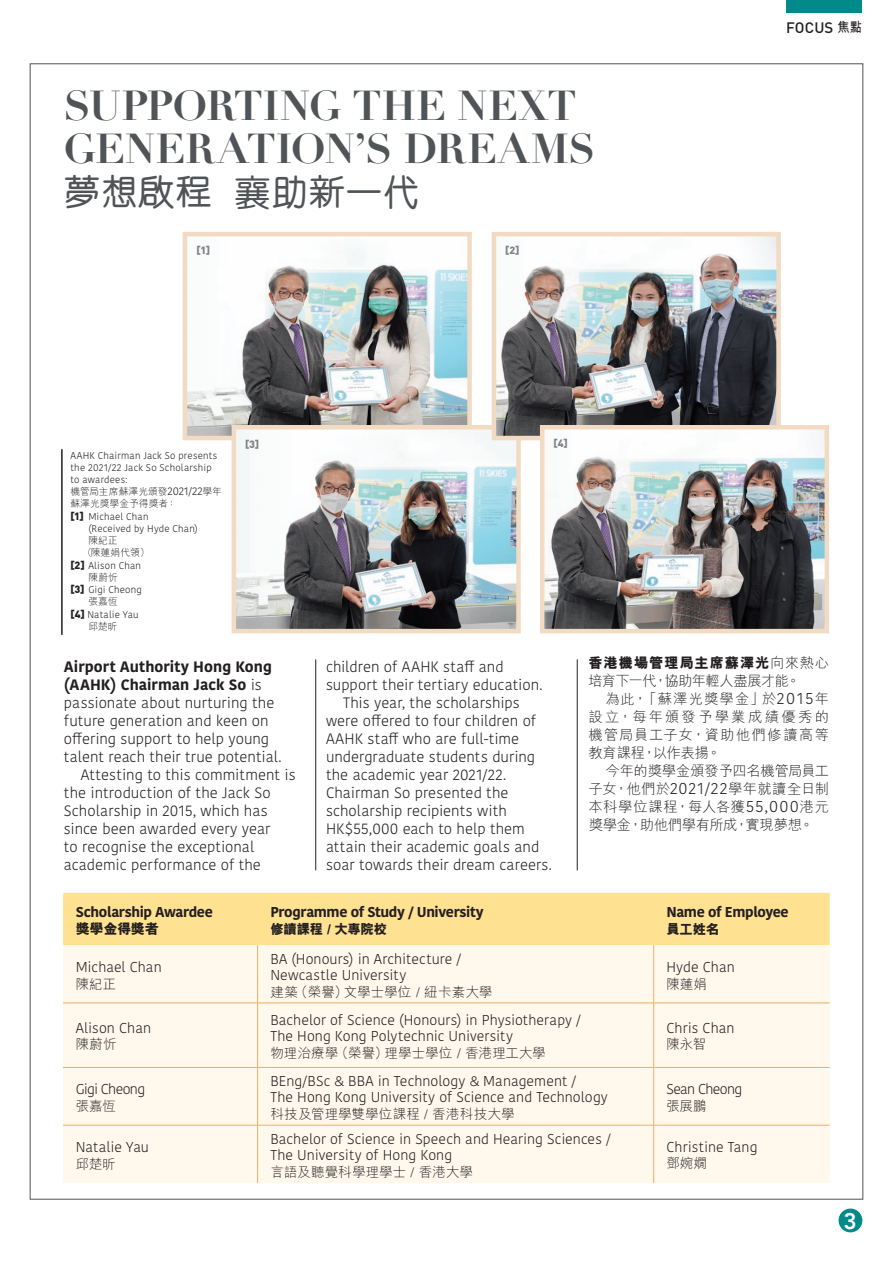
<style>
.page{position:relative;width:893px;height:1263px;background:#fff}
.page>*{position:absolute;margin:0;border:0;box-sizing:border-box;transform-origin:0 0}
.t1{font:700 41.25px/42.8px "Didot LT Std";letter-spacing:-.005em;color:#505457}
.t2{font:500 36.45px "M Yuen HK";letter-spacing:.02em;color:#505457}
.t3{font:800 22.5px "Avenir";color:#fff}
.t4{font:300 15px "Kohinoor Bangla";color:#231f20}
.t5{font:700 15px "Kohinoor Bangla";letter-spacing:.005em;color:#231f20}
.t6{font:500 15px "DIN";letter-spacing:.01em;color:#231f20}
.t7{font:300 14.25px/16.5px "Kohinoor Bangla";letter-spacing:.005em;color:#231f20}
.t8{font:300 14.25px/18px "M Hei HK";letter-spacing:.005em;color:#231f20;text-align:justify}
.t9{font:700 14.25px "Kohinoor Bangla";letter-spacing:-.025em;color:#231f20}
.t10{font:300 14.25px/18px "M Hei HK";letter-spacing:-.035em;color:#231f20}
.t11{font:300 14.25px "Kohinoor Bangla";letter-spacing:-.045em;color:#231f20}
.t12{font:800 14.25px "M Hei HK";letter-spacing:-.035em;color:#231f20}
.t13{font:300 13.5px "M Hei HK";letter-spacing:.005em;color:#231f20}
.t14{font:800 13.5px "M Hei HK";letter-spacing:-.025em;color:#231f20}
.t15{font:900 10.5px "DIN";color:#808285}
.t16{font:300 9.75px/12px "Kohinoor Bangla";letter-spacing:.02em;color:#231f20}
.t17{font:300 9.75px/12px "M Hei HK";letter-spacing:.01em;color:#231f20}
.s1{font-family:"Kohinoor Bangla";font-size:10.95px}
.s2{font-family:"DIN";font-weight:900;font-size:10.5px}
.s3{font-family:"M Hei HK";font-weight:700;font-size:13.5px}
.s4{font-weight:300}
.s5{font-weight:800}
.s6{font-family:"Kohinoor Bangla";font-size:15.9px}
</style>
<div class="page">
<hr style="left:315px;top:659px;width:1px;height:211px;background:#231f20">
<hr style="left:577px;top:659px;width:1px;height:211px;background:#231f20">
<div style="left:63px;top:893px;width:767px;height:52px;background:#ffe192"></div>
<div style="left:63px;top:945px;width:767px;height:238px;background:#fef9ec"></div>
<hr style="left:257px;top:945px;width:1px;height:58px;background:#eead62">
<hr style="left:653px;top:945px;width:1px;height:58px;background:#eead62">
<hr style="left:63px;top:1003px;width:195px;height:1px;background:#eead62">
<hr style="left:258px;top:1003px;width:396px;height:1px;background:#eead62">
<hr style="left:257px;top:1003px;width:1px;height:64px;background:#eead62">
<hr style="left:654px;top:1003px;width:176px;height:1px;background:#eead62">
<hr style="left:653px;top:1003px;width:1px;height:64px;background:#eead62">
<hr style="left:63px;top:1067px;width:195px;height:1px;background:#eead62">
<hr style="left:258px;top:1067px;width:396px;height:1px;background:#eead62">
<hr style="left:257px;top:1068px;width:1px;height:57px;background:#eead62">
<hr style="left:654px;top:1067px;width:176px;height:1px;background:#eead62">
<hr style="left:653px;top:1068px;width:1px;height:57px;background:#eead62">
<hr style="left:63px;top:1125px;width:195px;height:1px;background:#eead62">
<hr style="left:258px;top:1125px;width:396px;height:1px;background:#eead62">
<hr style="left:257px;top:1125px;width:1px;height:58px;background:#eead62">
<hr style="left:654px;top:1125px;width:176px;height:1px;background:#eead62">
<hr style="left:653px;top:1125px;width:1px;height:58px;background:#eead62">
<img style="left:188px;top:249px;width:279px;height:186px">
<div style="left:183px;top:232px;width:289px;height:208px;border:4px solid #f2dbc2"></div>
<img style="left:237px;top:430px;width:279px;height:198px">
<div style="left:232px;top:425px;width:289px;height:208px;border:4px solid #f2dbc2"></div>
<img style="left:497px;top:237px;width:279px;height:198px">
<div style="left:492px;top:232px;width:289px;height:208px;border:4px solid #f2dbc2"></div>
<img style="left:545px;top:430px;width:279px;height:198px">
<div style="left:540px;top:425px;width:289px;height:208px;border:4px solid #f2dbc2"></div>
<hr style="left:61px;top:449px;width:2px;height:186px;background:#231f20">
<svg style="left:88px;top:548px;width:3px;height:9px"></svg>
<div style="left:838px;top:1208px;width:24px;height:24px;background:#008b8a;border-radius:50%"></div>
<div style="left:786px;top:0;width:76px;height:13px;background:#008b8a"></div>
<h1 class="t1" style="left:64px;top:85px;width:533px">SUPPORTING THE NEXT<br>GENERATION’S DREAMS</h1>
<h2 class="t2" style="left:64px;top:168px;width:357px">夢想啟程 襄助新一代</h2>
<p class="t15" style="left:197px;top:243px;width:15px">[1]</p>
<p class="t15" style="left:505px;top:243px;width:16px">[2]</p>
<p class="t16" style="left:70px;top:450px;width:149px">AAHK Chairman Jack So presents the 2021/22 Jack So Scholarship to awardees:</p>
<p class="t17" style="left:70px;top:485px;width:153px">機管局主席蘇澤光頒發<span class="s1">2021/22</span>學年蘇澤光獎學金予得獎者：</p>
<p class="t16" style="left:88px;top:510px;width:111px;text-indent:-18px"><span class="s2">[1]</span> Michael Chan<br>(Received by Hyde Chan)</p>
<p class="t17" style="left:88px;top:534px;width:63px">陳紀正<br>陳蓮娟代領）</p>
<p class="t16" style="left:70px;top:559px;width:72px"><span class="s2">[2]</span> Alison Chan</p>
<p class="t17" style="left:88px;top:571px;width:31px">陳蔚忻</p>
<p class="t16" style="left:70px;top:584px;width:73px"><span class="s2">[3]</span> Gigi Cheong</p>
<p class="t17" style="left:88px;top:595px;width:31px">張嘉恆</p>
<p class="t16" style="left:70px;top:609px;width:70px"><span class="s2">[4]</span> Natalie Yau</p>
<p class="t17" style="left:88px;top:620px;width:31px">邱楚昕</p>
<p class="t15" style="left:245px;top:437px;width:16px">[3]</p>
<p class="t15" style="left:553px;top:436px;width:16px">[4]</p>
<p class="t6" style="left:786px;top:17px;width:77px">FOCUS <span class="s3">焦點</span></p>
<p class="t5" style="left:64px;top:654px;width:210px">Airport Authority Hong Kong</p>
<p class="t5" style="left:64px;top:672px;width:200px">(AAHK) Chairman Jack So <span class="s4">is</span></p>
<p class="t4" style="left:64px;top:692px;width:212px">passionate about nurturing the</p>
<p class="t4" style="left:64px;top:710px;width:206px">future generation and keen on</p>
<p class="t4" style="left:64px;top:728px;width:207px">offering support to help young</p>
<p class="t4" style="left:64px;top:746px;width:219px">talent reach their true potential.</p>
<p class="t4" style="left:81px;top:764px;width:216px">Attesting to this commitment is</p>
<p class="t4" style="left:64px;top:782px;width:208px">the introduction of the Jack So</p>
<p class="t4" style="left:64px;top:800px;width:206px">Scholarship in 2015, which has</p>
<p class="t4" style="left:64px;top:818px;width:208px">since been awarded every year</p>
<p class="t4" style="left:64px;top:836px;width:192px">to recognise the exceptional</p>
<p class="t4" style="left:64px;top:854px;width:199px">academic performance of the</p>
<p class="t4" style="left:326px;top:656px;width:179px">children of AAHK staff and</p>
<p class="t4" style="left:326px;top:674px;width:218px">support their tertiary education.</p>
<p class="t4" style="left:343px;top:692px;width:178px">This year, the scholarships</p>
<p class="t4" style="left:326px;top:710px;width:212px">were offered to four children of</p>
<p class="t4" style="left:326px;top:728px;width:195px">AAHK staff who are full-time</p>
<p class="t4" style="left:326px;top:746px;width:211px">undergraduate students during</p>
<p class="t4" style="left:326px;top:764px;width:182px">the academic year 2021/22.</p>
<p class="t4" style="left:326px;top:782px;width:184px">Chairman So presented the</p>
<p class="t4" style="left:326px;top:800px;width:182px">scholarship recipients with</p>
<p class="t4" style="left:326px;top:818px;width:200px">HK$55,000 each to help them</p>
<p class="t4" style="left:326px;top:836px;width:215px">attain their academic goals and</p>
<p class="t4" style="left:326px;top:854px;width:227px">soar towards their dream careers.</p>
<p class="t10" style="left:588px;top:654px;width:242px"><span class="s5">香港機場管理局主席蘇澤光</span>向來熱心培育下一代，協助年輕人盡展才能。</p>
<p class="t8" style="left:588px;top:690px;width:242px;text-indent:17px">為此，「蘇澤光獎學金」於<span class="s6">2015</span>年設立，每年頒發予學業成績優秀的機管局員工子女，資助他們修讀高等教育課程，以作表揚。</p>
<p class="t8" style="left:588px;top:762px;width:242px;text-indent:17px">今年的獎學金頒發予四名機管局員工子女，他們於<span class="s6">2021/22</span>學年就讀全日制本科學位課程，每人各獲<span class="s6">55,000</span>港元獎學金，助他們學有所成，實現夢想。</p>
<p class="t9" style="left:76px;top:899px;width:139px">Scholarship Awardee</p>
<p class="t12" style="left:76px;top:919px;width:85px">獎學金得獎者</p>
<p class="t9" style="left:270px;top:899px;width:215px">Programme of Study / University</p>
<p class="t14" style="left:270px;top:920px;width:118px">修讀課程 / 大專院校</p>
<p class="t9" style="left:666px;top:899px;width:124px">Name of Employee</p>
<p class="t14" style="left:666px;top:920px;width:54px">員工姓名</p>
<p class="t7" style="left:76px;top:959px;width:87px">Michael Chan</p>
<p class="t13" style="left:76px;top:974px;width:42px">陳紀正</p>
<p class="t7" style="left:270px;top:950px;width:192px">BA (Honours) in Architecture /<br>Newcastle University</p>
<p class="t13" style="left:270px;top:982px;width:223px">建築（榮譽）文學士學位 / 紐卡素大學</p>
<p class="t7" style="left:666px;top:959px;width:70px">Hyde Chan</p>
<p class="t13" style="left:666px;top:974px;width:42px">陳蓮娟</p>
<p class="t7" style="left:76px;top:1019px;width:77px">Alison Chan</p>
<p class="t13" style="left:76px;top:1035px;width:42px">陳蔚忻</p>
<p class="t7" style="left:270px;top:1011px;width:312px">Bachelor of Science (Honours) in Physiotherapy /<br>The Hong Kong Polytechnic University</p>
<p class="t13" style="left:270px;top:1043px;width:277px">物理治療學（榮譽）理學士學位 / 香港理工大學</p>
<p class="t7" style="left:666px;top:1019px;width:70px">Chris Chan</p>
<p class="t13" style="left:666px;top:1035px;width:42px">陳永智</p>
<p class="t11" style="left:76px;top:1079px;width:71px">Gigi Cheong</p>
<p class="t13" style="left:76px;top:1096px;width:42px">張嘉恆</p>
<p class="t7" style="left:270px;top:1072px;width:339px">BEng/BSc &amp; BBA in Technology &amp; Management /<br>The Hong Kong University of Science and Technology</p>
<p class="t13" style="left:270px;top:1104px;width:246px">科技及管理學雙學位課程 / 香港科技大學</p>
<p class="t11" style="left:666px;top:1078px;width:77px">Sean Cheong</p>
<p class="t13" style="left:666px;top:1096px;width:42px">張展鵬</p>
<p class="t7" style="left:76px;top:1139px;width:75px">Natalie Yau</p>
<p class="t13" style="left:76px;top:1154px;width:42px">邱楚昕</p>
<p class="t7" style="left:270px;top:1130px;width:342px">Bachelor of Science in Speech and Hearing Sciences /<br>The University of Hong Kong</p>
<p class="t13" style="left:270px;top:1162px;width:204px">言語及聽覺科學理學士 / 香港大學</p>
<p class="t7" style="left:666px;top:1138px;width:93px">Christine Tang</p>
<p class="t13" style="left:666px;top:1154px;width:42px">鄧婉嫺</p>
<h3 class="t3" style="left:843px;top:1203px;width:15px">3</h3>
</div>
